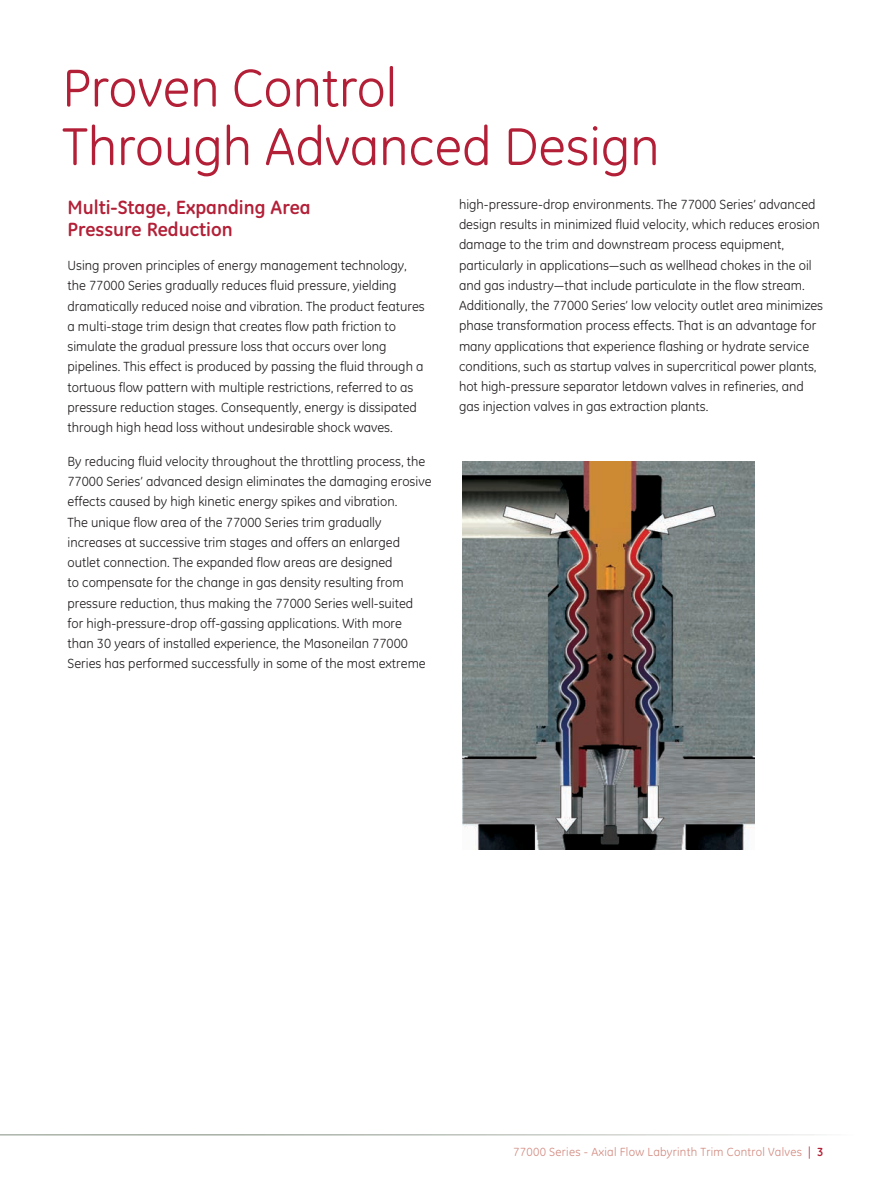
<style>
.page{position:relative;width:891px;height:1188px;background:#fff}
.page>*{position:absolute;margin:0;border:0;box-sizing:border-box;transform-origin:0 0}
.t1{font:54px/58.5px "GE Inspira";color:#b31f36}
.t2{font:700 19.5px/22.5px "GE Inspira";color:#b31f36}
.t3{font:13.5px/20.2px "GE Inspira";color:#231f20}
.t4{font:12px "GE Inspira";letter-spacing:.02em;color:#d28a80}
.s1{color:#b31f36}
.s2{font-weight:700;color:#b31f36}
</style>
<div class="page">
<img style="left:462px;top:461px;width:292px;height:389px">
<h1 class="t1" style="left:62px;top:59px;width:599px">Proven Control<br>Through Advanced Design</h1>
<h2 class="t2" style="left:68px;top:196px;width:245px">Multi-Stage, Expanding Area<br>Pressure Reduction</h2>
<p class="t3" style="left:68px;top:255px;width:359px">Using proven principles of energy management technology, the 77000 Series gradually reduces fluid pressure, yielding dramatically reduced noise and vibration. The product features a multi-stage trim design that creates flow path friction to simulate the gradual pressure loss that occurs over long pipelines. This effect is produced by passing the fluid through a tortuous flow pattern with multiple restrictions, referred to as pressure reduction stages. Consequently, energy is dissipated through high head loss without undesirable shock waves.</p>
<p class="t3" style="left:68px;top:451px;width:366px">By reducing fluid velocity throughout the throttling process, the 77000 Series’ advanced design eliminates the damaging erosive effects caused by high kinetic energy spikes and vibration.<br>The unique flow area of the 77000 Series trim gradually increases at successive trim stages and offers an enlarged outlet connection. The expanded flow areas are designed<br>to compensate for the change in gas density resulting from pressure reduction, thus making the 77000 Series well-suited for high-pressure-drop off-gassing applications. With more than 30 years of installed experience, the Masoneilan 77000<br>Series has performed successfully in some of the most extreme</p>
<p class="t3" style="left:459px;top:194px;width:366px">high-pressure-drop environments. The 77000 Series’ advanced design results in minimized fluid velocity, which reduces erosion damage to the trim and downstream process equipment, particularly in applications—such as wellhead chokes in the oil and gas industry—that include particulate in the flow stream.<br>Additionally, the 77000 Series’ low velocity outlet area minimizes phase transformation process effects. That is an advantage for many applications that experience flashing or hydrate service conditions, such as startup valves in supercritical power plants, hot high-pressure separator letdown valves in refineries, and gas injection valves in gas extraction plants.</p>
<p class="t4" style="left:513px;top:1145px;width:312px">77000 Series - Axial Flow Labyrinth Trim Control Valves <span class="s1">|</span> <span class="s2">3</span></p>
</div>
